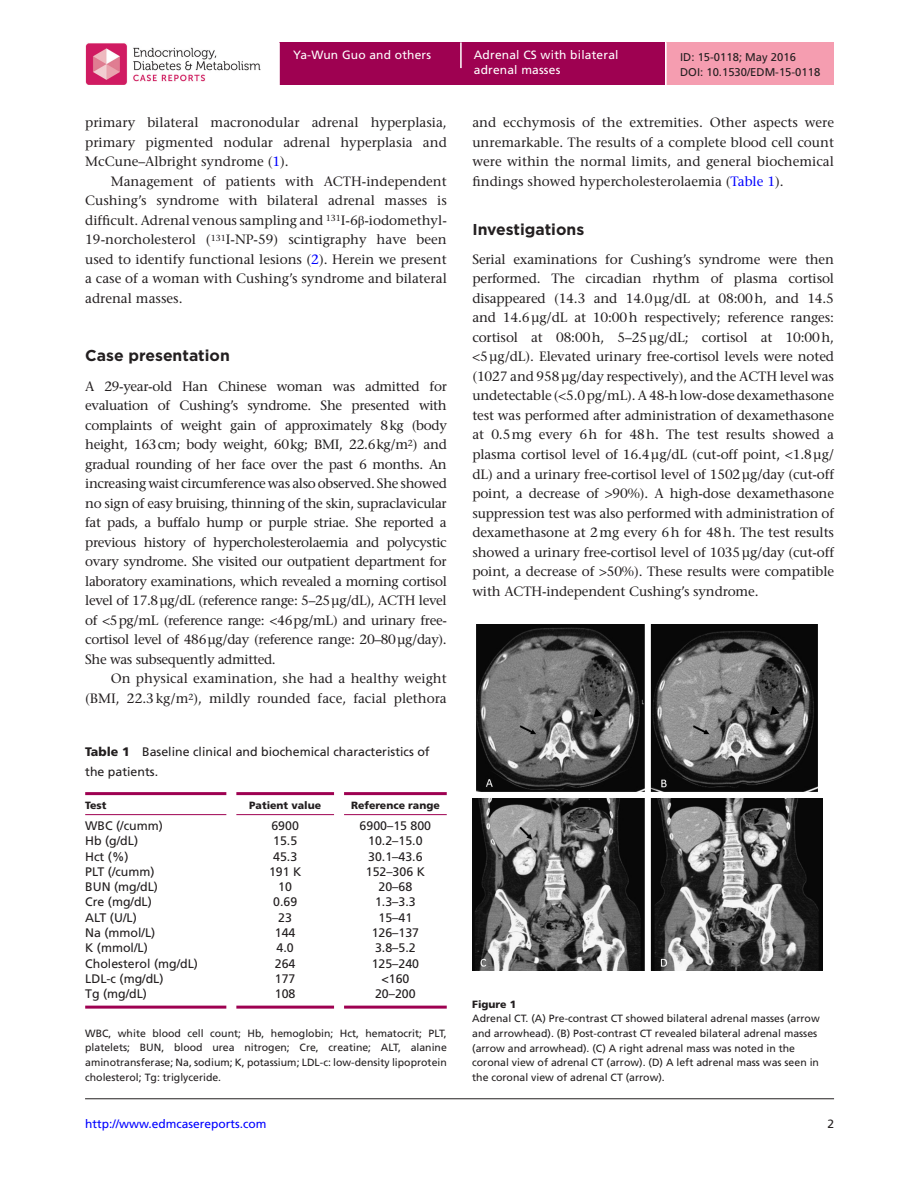
<style>
.page{position:relative;width:919px;height:1187px;background:#fff}
.page>*{position:absolute;margin:0;border:0;box-sizing:border-box;transform-origin:0 0}
.t1{font:700 15.75px "Gotham";color:#231f20}
.TXT{font:500 13.5px/19.5px "Stone Serif Std";letter-spacing:-.01em;color:#231f20;text-align:justify}
.TXI{font:500 13.5px/19.5px "Stone Serif Std";color:#231f20;text-align:justify}
.TB{font:12.3px "Frutiger LT Std";color:#231f20}
.TC{font:12.3px/19.5px "Frutiger LT Std";color:#231f20}
.t2{font:12px/14.7px "Frutiger LT Std";letter-spacing:.015em;color:#fff}
.t3{font:12px "Frutiger LT Std";color:#00f}
.t4{font:12px "Frutiger LT Std";color:#231f20}
.t5{font:11.25px/14.5px "Frutiger LT Std";color:#231f20}
.FC{font:10.5px/14.7px "Frutiger LT Std";color:#231f20}
.TFN{font:10.5px/14.7px "Frutiger LT Std";color:#231f20;text-align:justify}
.TCH{font:900 10.5px "Frutiger LT Std";color:#231f20}
.FC_head{font:900 10.5px "Frutiger LT Std";color:#231f20}
.s1{color:#00f}
.s2{font-family:"STIX General";font-weight:400}
.s3{font-weight:900}
</style>
<div class="page">
<hr style="left:85px;top:1098px;width:749px;height:1px;background:#231f20">
<div style="left:280px;top:42px;width:385px;height:43px;background:#9e0151"></div>
<div style="left:666px;top:42px;width:168px;height:43px;background:#f59db0"></div>
<svg style="left:460px;top:42px;width:1px;height:26px"></svg>
<img style="left:85px;top:43px;width:176px;height:42px">
<svg style="left:85px;top:793px;width:361px;height:3px"></svg>
<hr style="left:85px;top:792px;width:141px;height:3px;background:#9e0151">
<hr style="left:236px;top:792px;width:98px;height:3px;background:#9e0151">
<hr style="left:344px;top:792px;width:102px;height:3px;background:#9e0151">
<hr style="left:85px;top:814px;width:141px;height:1px;background:#9e0151">
<hr style="left:236px;top:814px;width:98px;height:1px;background:#9e0151">
<hr style="left:344px;top:814px;width:102px;height:1px;background:#9e0151">
<hr style="left:85px;top:1005px;width:141px;height:3px;background:#9e0151">
<hr style="left:236px;top:1005px;width:98px;height:3px;background:#9e0151">
<hr style="left:344px;top:1005px;width:102px;height:3px;background:#9e0151">
<img style="left:472px;top:624px;width:350px;height:346px">
<p class="t2" style="left:293px;top:47px;width:139px">Ya-Wun Guo and others</p>
<p class="t2" style="left:474px;top:48px;width:146px">Adrenal CS with bilateral adrenal masses</p>
<p class="t5" style="left:680px;top:50px;width:142px">ID: 15-0118; May 2016<br>DOI: 10.1530/EDM-15-0118</p>
<p class="TXT" style="left:85px;top:113px;width:363px">primary bilateral macronodular adrenal hyperplasia, primary pigmented nodular adrenal hyperplasia and McCune–Albright syndrome (<span class="s1">1</span>).</p>
<p class="TXI" style="left:85px;top:171px;width:363px;text-indent:26px">Management of patients with ACTH-independent Cushing’s syndrome with bilateral adrenal masses is difficult. Adrenal venous sampling and <sup>131</sup>I-6<span class="s2">β</span>-iodomethyl-19-norcholesterol (<sup>131</sup>I-NP-59) scintigraphy have been used to identify functional lesions (<span class="s1">2</span>). Herein we present a case of a woman with Cushing’s syndrome and bilateral adrenal masses.</p>
<h1 class="t1" style="left:85px;top:345px;width:146px">Case presentation</h1>
<p class="TXT" style="left:85px;top:376px;width:363px">A 29-year-old Han Chinese woman was admitted for evaluation of Cushing’s syndrome. She presented with complaints of weight gain of approximately 8kg (body height, 163cm; body weight, 60kg; BMI, 22.6kg/m<sup>2</sup>) and gradual rounding of her face over the past 6 months. An increasing waist circumference was also observed. She showed no sign of easy bruising, thinning of the skin, supraclavicular fat pads, a buffalo hump or purple striae. She reported a previous history of hypercholesterolaemia and polycystic ovary syndrome. She visited our outpatient department for laboratory examinations, which revealed a morning cortisol level of 17.8μg/dL (reference range: 5–25μg/dL), ACTH level of &lt;5pg/mL (reference range: &lt;46pg/mL) and urinary free&shy;cortisol level of 486μg/day (reference range: 20–80μg/day).<br>She was subsequently admitted.</p>
<p class="TXI" style="left:85px;top:669px;width:363px;text-align:right">On physical examination, she had a healthy weight (BMI, 22.3kg/m<sup>2</sup>), mildly rounded face, facial plethora</p>
<p class="TC" style="left:85px;top:742px;width:346px"><span class="s3">Table 1</span> Baseline clinical and biochemical characteristics of the patients.</p>
<p class="TCH" style="left:85px;top:798px;width:23px">Test</p>
<p class="TCH" style="left:249px;top:798px;width:74px">Patient value</p>
<p class="TCH" style="left:351px;top:798px;width:90px">Reference range</p>
<p class="TB" style="left:85px;top:818px;width:79px">WBC (/cumm)</p>
<p class="TB" style="left:271px;top:818px;width:29px">6900</p>
<p class="TB" style="left:359px;top:818px;width:73px">6900–15 800</p>
<p class="TB" style="left:85px;top:833px;width:54px">Hb (g/dL)</p>
<p class="TB" style="left:273px;top:833px;width:26px">15.5</p>
<p class="TB" style="left:368px;top:833px;width:56px">10.2–15.0</p>
<p class="TB" style="left:85px;top:848px;width:45px">Hct (%)</p>
<p class="TB" style="left:273px;top:848px;width:26px">45.3</p>
<p class="TB" style="left:368px;top:848px;width:56px">30.1–43.6</p>
<p class="TB" style="left:85px;top:864px;width:71px">PLT (/cumm)</p>
<p class="TB" style="left:269px;top:864px;width:34px">191 K</p>
<p class="TB" style="left:366px;top:864px;width:61px">152–306 K</p>
<p class="TB" style="left:85px;top:879px;width:74px">BUN (mg/dL)</p>
<p class="TB" style="left:278px;top:879px;width:15px">10</p>
<p class="TB" style="left:378px;top:879px;width:35px">20–68</p>
<p class="TB" style="left:85px;top:894px;width:68px">Cre (mg/dL)</p>
<p class="TB" style="left:273px;top:894px;width:26px">0.69</p>
<p class="TB" style="left:375px;top:894px;width:42px">1.3–3.3</p>
<p class="TB" style="left:85px;top:910px;width:53px">ALT (U/L)</p>
<p class="TB" style="left:278px;top:910px;width:15px">23</p>
<p class="TB" style="left:378px;top:910px;width:35px">15–41</p>
<p class="TB" style="left:85px;top:925px;width:72px">Na (mmol/L)</p>
<p class="TB" style="left:275px;top:925px;width:22px">144</p>
<p class="TB" style="left:371px;top:925px;width:49px">126–137</p>
<p class="TB" style="left:85px;top:940px;width:64px">K (mmol/L)</p>
<p class="TB" style="left:276px;top:940px;width:19px">4.0</p>
<p class="TB" style="left:375px;top:940px;width:42px">3.8–5.2</p>
<p class="TB" style="left:85px;top:955px;width:114px">Cholesterol (mg/dL)</p>
<p class="TB" style="left:275px;top:955px;width:22px">264</p>
<p class="TB" style="left:371px;top:955px;width:49px">125–240</p>
<p class="TB" style="left:85px;top:971px;width:80px">LDL-c (mg/dL)</p>
<p class="TB" style="left:275px;top:971px;width:22px">177</p>
<p class="TB" style="left:381px;top:971px;width:30px">&lt;160</p>
<p class="TB" style="left:85px;top:986px;width:63px">Tg (mg/dL)</p>
<p class="TB" style="left:275px;top:986px;width:22px">108</p>
<p class="TB" style="left:375px;top:986px;width:42px">20–200</p>
<p class="TFN" style="left:85px;top:1025px;width:363px">WBC, white blood cell count; Hb, hemoglobin; Hct, hematocrit; PLT, platelets; BUN, blood urea nitrogen; Cre, creatine; ALT, alanine aminotransferase; Na, sodium; K, potassium; LDL-c: low-density lipoprotein cholesterol; Tg: triglyceride.</p>
<p class="TXI" style="left:472px;top:113px;width:363px">and ecchymosis of the extremities. Other aspects were unremarkable. The results of a complete blood cell count were within the normal limits, and general biochemical findings showed hypercholesterolaemia (<span class="s1">Table 1</span>).</p>
<h1 class="t1" style="left:472px;top:218px;width:113px">Investigations</h1>
<p class="TXT" style="left:472px;top:249px;width:363px">Serial examinations for Cushing’s syndrome were then performed. The circadian rhythm of plasma cortisol disappeared (14.3 and 14.0μg/dL at 08:00h, and 14.5 and 14.6μg/dL at 10:00h respectively; reference ranges: cortisol at 08:00h, 5–25μg/dL; cortisol at 10:00h, &lt;5μg/dL). Elevated urinary free-cortisol levels were noted (1027 and 958μg/day respectively), and the ACTH level was undetectable (&lt;5.0pg/mL). A 48-h low-dose dexamethasone test was performed after administration of dexamethasone at 0.5mg every 6h for 48h. The test results showed a plasma cortisol level of 16.4μg/dL (cut-off point, &lt;1.8μg/ dL) and a urinary free-cortisol level of 1502μg/day (cut-off point, a decrease of &gt;90%). A high-dose dexamethasone suppression test was also performed with administration of dexamethasone at 2mg every 6h for 48h. The test results showed a urinary free-cortisol level of 1035μg/day (cut-off point, a decrease of &gt;50%). These results were compatible with ACTH-independent Cushing’s syndrome.</p>
<p class="FC_head" style="left:472px;top:997px;width:45px">Figure 1</p>
<p class="FC" style="left:472px;top:1011px;width:349px">Adrenal CT. (A) Pre-contrast CT showed bilateral adrenal masses (arrow and arrowhead). (B) Post-contrast CT revealed bilateral adrenal masses (arrow and arrowhead). (C) A right adrenal mass was noted in the coronal view of adrenal CT (arrow). (D) A left adrenal mass was seen in the coronal view of adrenal CT (arrow).</p>
<p class="t3" style="left:85px;top:1117px;width:183px">http://www.edmcasereports.com</p>
<p class="t4" style="left:827px;top:1117px;width:8px">2</p>
</div>
